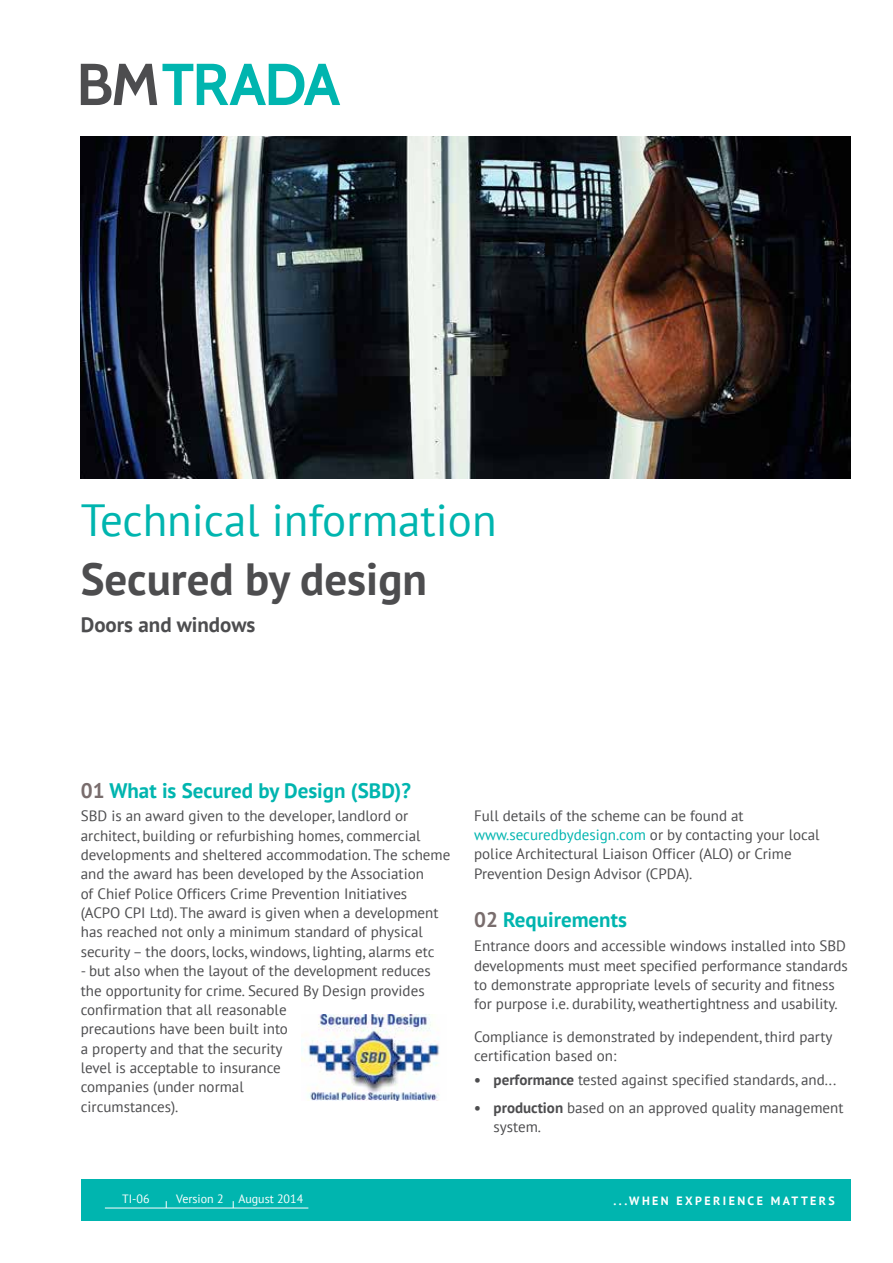
<style>
.page{position:relative;width:893px;height:1263px;background:#fff}
.page>*{position:absolute;margin:0;border:0;box-sizing:border-box;transform-origin:0 0}
.t1{font:45px "PT Sans";color:#00b5af}
.t2{font:700 45px "PT Sans";color:#4d4d4f}
.t3{font:700 21px "PT Sans";color:#00b5af}
.t4{font:700 21px "PT Sans";color:#4d4d4f}
.t5{font:15px/19.4px "PT Sans";color:#4d4d4f}
.t6{font:700 12px "PT Sans";letter-spacing:.2em;color:#fff}
.t7{font:12px "PT Sans";color:#fff}
.s1{color:#796d6d}
.s2{color:#00b5af}
.s3{font-weight:700}
</style>
<div class="page">
<div style="left:81px;top:1179px;width:769px;height:41px;background:#00b5af"></div>
<hr style="left:105px;top:1207px;width:203px;height:1px;background:#fff">
<img style="left:81px;top:136px;width:769px;height:342px">
<svg style="left:81px;top:64px;width:259px;height:41px"></svg>
<img style="left:301px;top:1014px;width:139px;height:86px">
<h1 class="t1" style="left:81px;top:492px;width:417px">Technical information</h1>
<h1 class="t2" style="left:81px;top:549px;width:348px">Secured by design</h1>
<h2 class="t4" style="left:81px;top:610px;width:176px">Doors and windows</h2>
<h2 class="t3" style="left:81px;top:776px;width:332px"><span class="s1">01</span> What is Secured by Design (SBD)?</h2>
<p class="t5" style="left:81px;top:806px;width:371px">SBD is an award given to the developer, landlord or architect, building or refurbishing homes, commercial developments and sheltered accommodation. The scheme and the award has been developed by the Association<br>of Chief Police Officers Crime Prevention Initiatives (ACPO CPI Ltd). The award is given when a development has reached not only a minimum standard of physical security – the doors, locks, windows, lighting, alarms etc</p>
<p class="t5" style="left:81px;top:961px;width:351px">- but also when the layout of the development reduces the opportunity for crime. Secured By Design provides confirmation that all reasonable<br>precautions have been built into<br>a property and that the security<br>level is acceptable to insurance<br>companies (under normal<br>circumstances).</p>
<p class="t7" style="left:122px;top:1191px;width:29px">TI-06</p>
<p class="t7" style="left:176px;top:1191px;width:128px">Version 2 August 2014</p>
<p class="t5" style="left:474px;top:805px;width:347px">Full details of the scheme can be found at <span class="s2">www.securedbydesign.com</span> or by contacting your local police Architectural Liaison Officer (ALO) or Crime Prevention Design Advisor (CPDA).</p>
<h2 class="t3" style="left:474px;top:906px;width:154px"><span class="s1">02</span> Requirements</h2>
<p class="t5" style="left:474px;top:936px;width:375px">Entrance doors and accessible windows installed into SBD developments must meet specified performance standards to demonstrate appropriate levels of security and fitness for purpose i.e. durability, weathertightness and usability.</p>
<p class="t5" style="left:474px;top:1027px;width:360px">Compliance is demonstrated by independent, third party certification based on:</p>
<p class="t5" style="left:474px;top:1070px;width:364px"><span class="s3">• performance</span> tested against specified standards, and...</p>
<p class="t5" style="left:494px;top:1097px;width:351px;text-indent:-20px"><span class="s3">• production</span> based on an approved quality management system.</p>
<p class="t6" style="left:613px;top:1193px;width:223px">...WHEN EXPERIENCE MATTERS</p>
</div>
